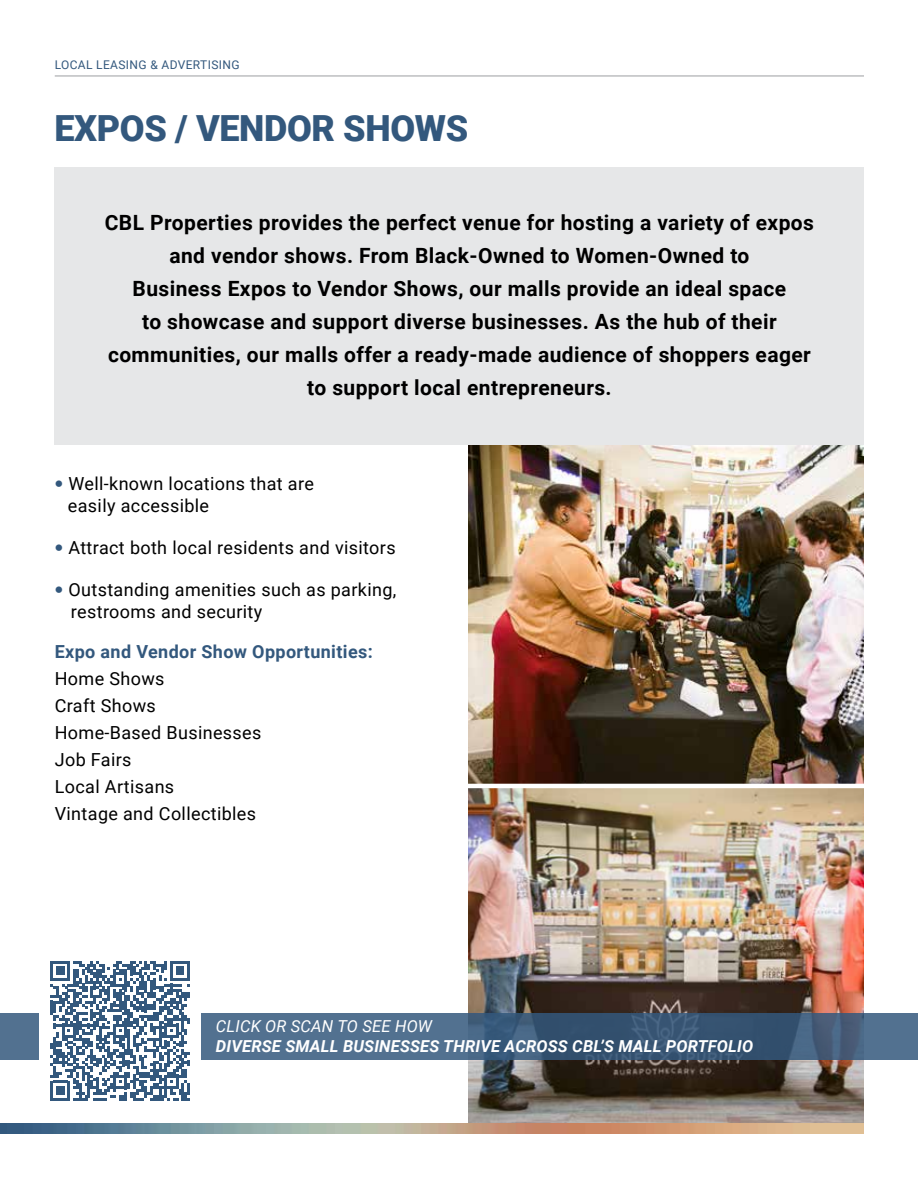
<style>
.page{position:relative;width:918px;height:1188px;background:#fff}
.page>*{position:absolute;margin:0;border:0;box-sizing:border-box;transform-origin:0 0}
.t1{font:900 36px "Roboto";letter-spacing:-.01em;color:#33587d}
.t2{font:700 21px/33px "Roboto";letter-spacing:.02em;color:#000;text-align:center}
.t3{font:18px/27px "Roboto";letter-spacing:.02em;color:#000}
.t4{font:700 18px "Roboto";letter-spacing:.02em;color:#33587d}
.t5{font:italic 700 16.5px "Roboto";letter-spacing:.01em;color:#fff}
.t6{font:italic 16.5px "Roboto";letter-spacing:.01em;color:#fff}
.t7{font:12px "Roboto";letter-spacing:.03em;color:#33587d}
.s1{font-family:"DIN Alternate";font-weight:700;color:#33587d}
</style>
<div class="page">
<img style="left:468px;top:445px;width:396px;height:679px">
<hr style="left:459px;top:784px;width:459px;height:4px;background:#fff">
<svg style="left:0;top:1014px;width:918px;height:46px;background:#456382"></svg>
<div style="left:39px;top:950px;width:162px;height:160px;background:#fff"></div>
<img style="left:0;top:1124px;width:864px;height:10px">
<hr style="left:55px;top:75px;width:809px;height:2px;background:#a7a9ac">
<div style="left:54px;top:167px;width:810px;height:278px;background:#e6e7e8"></div>
<svg style="left:50px;top:961px;width:140px;height:140px"></svg>
<p class="t7" style="left:55px;top:56px;width:186px">LOCAL LEASING &amp; ADVERTISING</p>
<h1 class="t1" style="left:54px;top:103px;width:415px">EXPOS / VENDOR SHOWS</h1>
<p class="t2" style="left:105px;top:206px;width:711px">CBL Properties provides the perfect venue for hosting a variety of expos and vendor shows. From Black-Owned to Women-Owned to<br>Business Expos to Vendor Shows, our malls provide an ideal space<br>to showcase and support diverse businesses. As the hub of their communities, our malls offer a ready-made audience of shoppers eager to support local entrepreneurs.</p>
<p class="t3" style="left:68px;top:473px;width:248px;line-height:21.6px;text-indent:-13px"><span class="s1">•</span> Well-known locations that are easily accessible</p>
<p class="t3" style="left:54px;top:533px;width:343px"><span class="s1">•</span> Attract both local residents and visitors</p>
<p class="t3" style="left:71px;top:578px;width:327px;line-height:21.6px;text-indent:-17px"><span class="s1">•</span> Outstanding amenities such as parking, restrooms and security</p>
<p class="t4" style="left:55px;top:639px;width:320px">Expo and Vendor Show Opportunities:</p>
<p class="t3" style="left:55px;top:664px;width:208px">Home Shows<br>Craft Shows<br>Home-Based Businesses<br>Job Fairs<br>Local Artisans<br>Vintage and Collectibles</p>
<p class="t6" style="left:216px;top:1015px;width:218px">CLICK OR SCAN TO SEE HOW</p>
<p class="t5" style="left:216px;top:1035px;width:539px">DIVERSE SMALL BUSINESSES THRIVE ACROSS CBL’S MALL PORTFOLIO</p>
</div>
